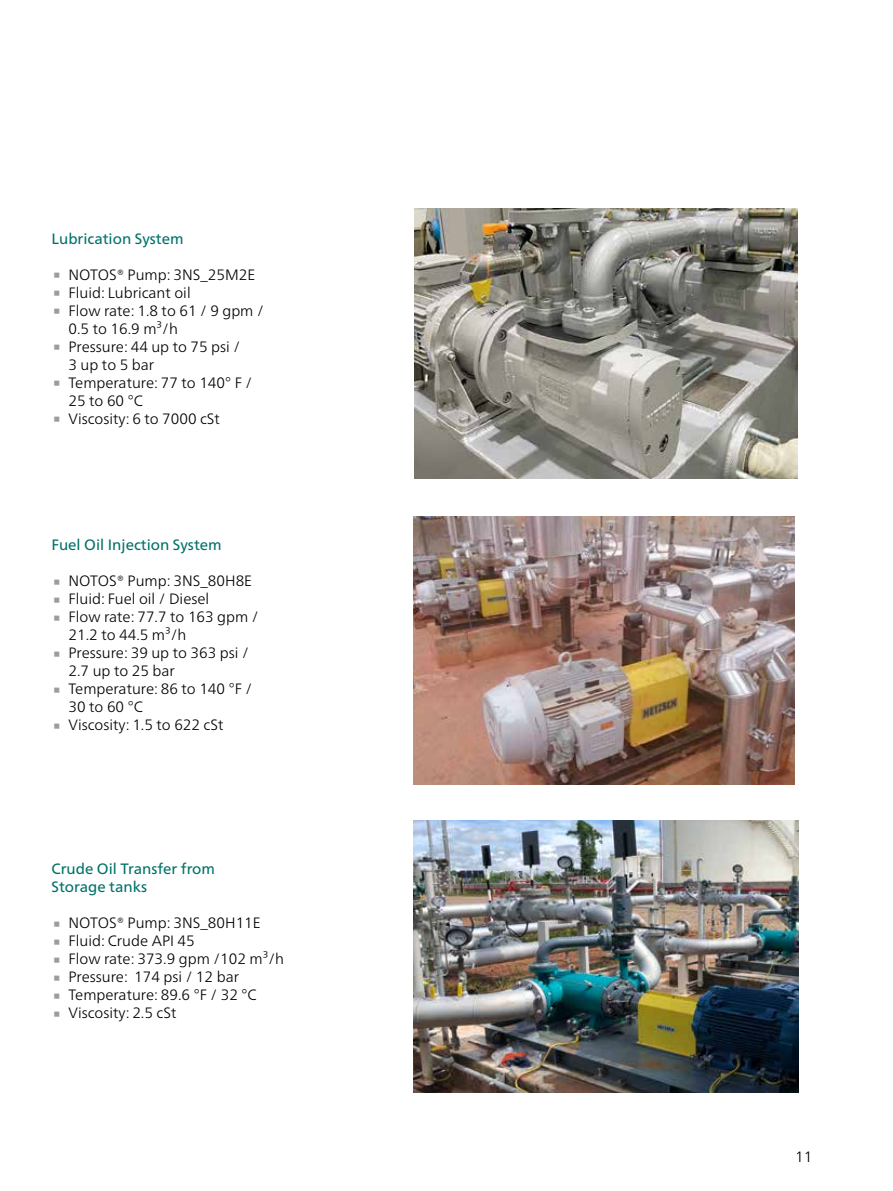
<style>
.page{position:relative;width:893px;height:1191px;background:#fff}
.page>*{position:absolute;margin:0;border:0;box-sizing:border-box;transform-origin:0 0}
.t1{font:45px "Frutiger Neue LTW1 G";color:#9c9c9d}
.t2{font:300 15px/18px "Frutiger Neue LTW1 G";color:#000}
.t3{font:15px/18px "Frutiger Neue LTW1 G";color:#007268}
</style>
<div class="page">
<img style="left:415px;top:208px;width:382px;height:270px">
<img style="left:413px;top:516px;width:382px;height:268px">
<img style="left:413px;top:820px;width:385px;height:272px">
<p class="t3" style="left:52px;top:229px;width:134px">Lubrication System</p>
<h1 class="t1" style="left:52px;top:245px;width:12px">∙</h1>
<p class="t2" style="left:69px;top:265px;width:188px">NOTOS® Pump: 3NS_25M2E</p>
<h1 class="t1" style="left:52px;top:263px;width:12px">∙</h1>
<p class="t2" style="left:69px;top:283px;width:124px">Fluid: Lubricant oil</p>
<h1 class="t1" style="left:52px;top:281px;width:12px">∙</h1>
<p class="t2" style="left:69px;top:301px;width:197px">Flow rate: 1.8 to 61 / 9 gpm /<br>0.5 to 16.9 m³/h</p>
<h1 class="t1" style="left:52px;top:317px;width:12px">∙</h1>
<p class="t2" style="left:69px;top:337px;width:173px">Pressure: 44 up to 75 psi /<br>3 up to 5 bar</p>
<h1 class="t1" style="left:52px;top:353px;width:12px">∙</h1>
<p class="t2" style="left:69px;top:373px;width:185px">Temperature: 77 to 140° F /<br>25 to 60 °C</p>
<h1 class="t1" style="left:52px;top:389px;width:12px">∙</h1>
<p class="t2" style="left:69px;top:409px;width:153px">Viscosity: 6 to 7000 cSt</p>
<p class="t3" style="left:52px;top:535px;width:172px">Fuel Oil Injection System</p>
<h1 class="t1" style="left:52px;top:551px;width:12px">∙</h1>
<p class="t2" style="left:69px;top:571px;width:185px">NOTOS® Pump: 3NS_80H8E</p>
<h1 class="t1" style="left:52px;top:569px;width:12px">∙</h1>
<p class="t2" style="left:69px;top:589px;width:142px">Fluid: Fuel oil / Diesel</p>
<h1 class="t1" style="left:52px;top:587px;width:12px">∙</h1>
<p class="t2" style="left:69px;top:607px;width:192px">Flow rate: 77.7 to 163 gpm /<br>21.2 to 44.5 m³/h</p>
<h1 class="t1" style="left:52px;top:623px;width:12px">∙</h1>
<p class="t2" style="left:69px;top:643px;width:182px">Pressure: 39 up to 363 psi /<br>2.7 up to 25 bar</p>
<h1 class="t1" style="left:52px;top:659px;width:12px">∙</h1>
<p class="t2" style="left:69px;top:679px;width:185px">Temperature: 86 to 140 °F /<br>30 to 60 °C</p>
<h1 class="t1" style="left:52px;top:695px;width:12px">∙</h1>
<p class="t2" style="left:69px;top:715px;width:156px">Viscosity: 1.5 to 622 cSt</p>
<p class="t3" style="left:52px;top:859px;width:165px">Crude Oil Transfer from<br>Storage tanks</p>
<h1 class="t1" style="left:52px;top:893px;width:12px">∙</h1>
<p class="t2" style="left:69px;top:913px;width:194px">NOTOS® Pump: 3NS_80H11E</p>
<h1 class="t1" style="left:52px;top:911px;width:12px">∙</h1>
<p class="t2" style="left:69px;top:931px;width:128px">Fluid: Crude API 45</p>
<h1 class="t1" style="left:52px;top:929px;width:12px">∙</h1>
<p class="t2" style="left:69px;top:949px;width:217px">Flow rate: 373.9 gpm /102 m³/h</p>
<h1 class="t1" style="left:52px;top:947px;width:12px">∙</h1>
<p class="t2" style="left:69px;top:967px;width:172px">Pressure: 174 psi / 12 bar</p>
<h1 class="t1" style="left:52px;top:965px;width:12px">∙</h1>
<p class="t2" style="left:69px;top:985px;width:190px">Temperature: 89.6 °F / 32 °C</p>
<h1 class="t1" style="left:52px;top:983px;width:12px">∙</h1>
<p class="t2" style="left:69px;top:1003px;width:109px">Viscosity: 2.5 cSt</p>
<p class="t2" style="left:795px;top:1147px;width:19px">11</p>
</div>
